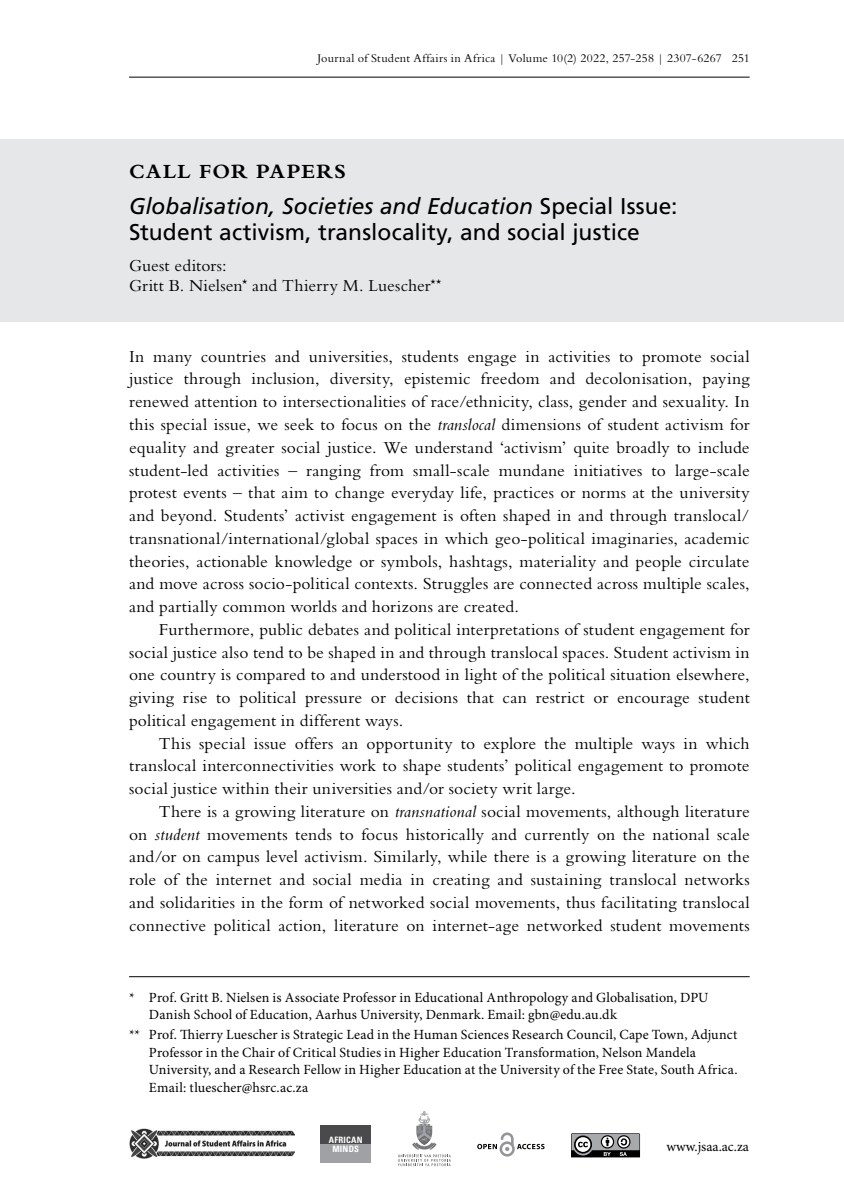
<style>
.page{position:relative;width:844px;height:1191px;background:#fff}
.page>*{position:absolute;margin:0;border:0;box-sizing:border-box;transform-origin:0 0}
.t1{font:22.75px/26.2px "Frutiger LT Std";color:#000}
.t2{font:700 21px "Bembo Std";letter-spacing:.065em;color:#000}
.t3{font:17.5px/22.8px "Bembo Std";letter-spacing:.005em;color:#000;text-align:justify}
.t4{font:14px/17.5px "Minion Pro";letter-spacing:.01em;color:#000}
.t5{font:12.25px "Bembo Std";letter-spacing:.025em;color:#000}
.t6{font:700 condensed 8.75px/9.3px "Univers LT Std";letter-spacing:.025em;color:#fff;text-align:center}
.s1{font-style:italic}
</style>
<div class="page">
<hr style="left:129px;top:77px;width:620px;height:1px;background:#000">
<img style="left:129px;top:1128px;width:165px;height:30px">
<svg style="left:571px;top:1133px;width:69px;height:24px;background:#737475"></svg>
<svg style="left:477px;top:1132px;width:67px;height:24px"></svg>
<div style="left:320px;top:1125px;width:51px;height:19px;background:#4a4a4c"></div>
<div style="left:320px;top:1144px;width:51px;height:19px;background:#9fa1a4"></div>
<svg style="left:398px;top:1111px;width:52px;height:55px"></svg>
<div style="left:0;top:139px;width:843px;height:56px;background:#e6e7e8"></div>
<div style="left:0;top:192px;width:843px;height:64px;background:#e6e7e8"></div>
<div style="left:0;top:254px;width:843px;height:68px;background:#e6e7e8"></div>
<hr style="left:129px;top:976px;width:620px;height:1px;background:#000">
<p class="t5" style="left:317px;top:51px;width:433px">Journal of Student Affairs in Africa | Volume 10(2) 2022, 257-258 | 2307-6267 251</p>
<p class="t2" style="left:129px;top:160px;width:218px">CALL FOR PAPERS</p>
<h1 class="t1" style="left:129px;top:193px;width:549px"><span class="s1">Globalisation, Societies and Education</span> Special Issue:<br>Student activism, translocality, and social justice</h1>
<p class="t3" style="left:129px;top:255px;width:313px;line-height:20.7px">Guest editors:<br>Gritt B. Nielsen<sup>*</sup> and Thierry M. Luescher<sup>**</sup></p>
<p class="t3" style="left:129px;top:344px;width:622px">In many countries and universities, students engage in activities to promote social justice through inclusion, diversity, epistemic freedom and decolonisation, paying renewed attention to intersectionalities of race/ethnicity, class, gender and sexuality. In this special issue, we seek to focus on the <span class="s1">translocal</span> dimensions of student activism for equality and greater social justice. We understand ‘activism’ quite broadly to include student-led activities – ranging from small-scale mundane initiatives to large-scale protest events – that aim to change everyday life, practices or norms at the university and beyond. Students’ activist engagement is often shaped in and through translocal/ transnational/international/global spaces in which geo-political imaginaries, academic theories, actionable knowledge or symbols, hashtags, materiality and people circulate and move across socio-political contexts. Struggles are connected across multiple scales, and partially common worlds and horizons are created.</p>
<p class="t3" style="left:129px;top:617px;width:622px;text-indent:30px">Furthermore, public debates and political interpretations of student engagement for social justice also tend to be shaped in and through translocal spaces. Student activism in one country is compared to and understood in light of the political situation elsewhere, giving rise to political pressure or decisions that can restrict or encourage student political engagement in different ways.</p>
<p class="t3" style="left:129px;top:731px;width:622px;text-indent:30px">This special issue offers an opportunity to explore the multiple ways in which translocal interconnectivities work to shape students’ political engagement to promote social justice within their universities and/or society writ large.</p>
<p class="t3" style="left:129px;top:799px;width:622px;text-indent:30px">There is a growing literature on <span class="s1">transnational</span> social movements, although literature on <span class="s1">student</span> movements tends to focus historically and currently on the national scale and/or on campus level activism. Similarly, while there is a growing literature on the role of the internet and social media in creating and sustaining translocal networks and solidarities in the form of networked social movements, thus facilitating translocal connective political action, literature on internet-age networked student movements</p>
<p class="t4" style="left:149px;top:989px;width:561px;text-indent:-20px">* Prof. Gritt B. Nielsen is Associate Professor in Educational Anthropology and Globalisation, DPU<br>Danish School of Education, Aarhus University, Denmark. Email: gbn@edu.au.dk</p>
<p class="t4" style="left:149px;top:1026px;width:590px;text-indent:-20px">** Prof. Thierry Luescher is Strategic Lead in the Human Sciences Research Council, Cape Town, Adjunct Professor in the Chair of Critical Studies in Higher Education Transformation, Nelson Mandela University, and a Research Fellow in Higher Education at the University of the Free State, South Africa.<br>Email: tluescher@hsrc.ac.za</p>
<p class="t6" style="left:329px;top:1134px;width:35px">AFRICAN<br>MINDS</p>
<p class="t4" style="left:666px;top:1138px;width:84px">www.jsaa.ac.za</p>
</div>
